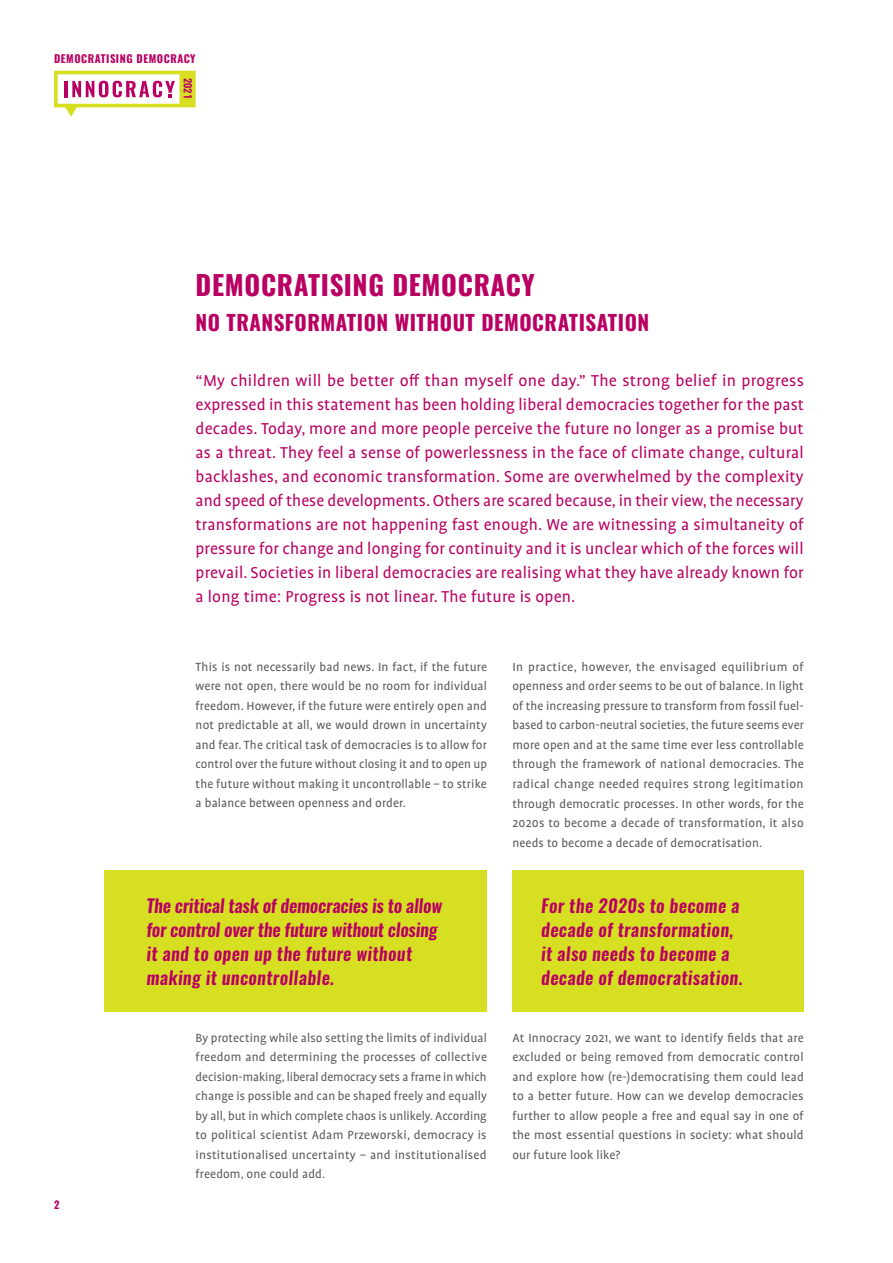
<style>
.page{position:relative;width:893px;height:1263px;background:#fff}
.page>*{position:absolute;margin:0;border:0;box-sizing:border-box;transform-origin:0 0}
.t1{font:700 27px "Oswald";letter-spacing:.025em;color:#b90062}
.t2{font:700 21px "Oswald";letter-spacing:.025em;color:#b90062}
.t3{font:18px/24px "Profile Pro";letter-spacing:.01em;color:#b90062;text-align:justify}
.t4{font:italic 600 18px/24px "Oswald";letter-spacing:-.01em;color:#b90062}
.t5{font:italic 600 18px/24px "Oswald";letter-spacing:.02em;color:#b90062}
.t6{font:13.5px/19.5px "Profile Pro";letter-spacing:.01em;color:#58595b;text-align:justify}
.t7{font:700 10.8px "Oswald";letter-spacing:.05em;color:#b90062}
.t8{font:700 10.5px "Oswald";color:#b90062}
.t9{font:600 10.05px "Oswald";color:#b90062}
</style>
<div class="page">
<svg style="left:54px;top:71px;width:142px;height:46px"></svg>
<div style="left:105px;top:870px;width:382px;height:142px;background:#d7df23"></div>
<div style="left:512px;top:870px;width:292px;height:142px;background:#d7df23"></div>
<p class="t7" style="left:54px;top:49px;width:143px">DEMOCRATISING DEMOCRACY</p>
<p class="t9" style="left:195px;top:78px;width:22px;rotate:90deg">2021</p>
<h1 class="t1" style="left:196px;top:261px;width:341px">DEMOCRATISING DEMOCRACY</h1>
<h2 class="t2" style="left:196px;top:303px;width:455px">NO TRANSFORMATION WITHOUT DEMOCRATISATION</h2>
<p class="t3" style="left:196px;top:369px;width:610px">“My children will be better off than myself one day.” The strong belief in progress expressed in this statement has been holding liberal democracies together for the past decades. Today, more and more people perceive the future no longer as a promise but as a threat. They feel a sense of powerlessness in the face of climate change, cultural backlashes, and economic transformation. Some are overwhelmed by the complexity and speed of these developments. Others are scared because, in their view, the necessary transformations are not happening fast enough. We are witnessing a simultaneity of pressure for change and longing for continuity and it is unclear which of the forces will prevail. Societies in liberal democracies are realising what they have already known for a long time: Progress is not linear. The future is open.</p>
<p class="t6" style="left:196px;top:658px;width:293px">This is not necessarily bad news. In fact, if the future were not open, there would be no room for individual freedom. However, if the future were entirely open and not predictable at all, we would drown in uncertainty and fear. The critical task of democracies is to allow for control over the future without closing it and to open up the future without making it uncontrollable – to strike a balance between openness and order.</p>
<p class="t6" style="left:512px;top:658px;width:293px">In practice, however, the envisaged equilibrium of openness and order seems to be out of balance. In light of the increasing pressure to transform from fossil fuel&shy;based to carbon-neutral societies, the future seems ever more open and at the same time ever less controllable through the framework of national democracies. The radical change needed requires strong legitimation through democratic processes. In other words, for the 2020s to become a decade of transformation, it also needs to become a decade of democratisation.</p>
<h3 class="t4" style="left:146px;top:894px;width:297px">The critical task of democracies is to allow for control over the future without closing it and to open up the future without making it uncontrollable.</h3>
<h3 class="t5" style="left:541px;top:894px;width:203px">For the 2020s to become a decade of transformation, it also needs to become a decade of democratisation.</h3>
<p class="t8" style="left:54px;top:1195px;width:7px">2</p>
<p class="t6" style="left:196px;top:1028px;width:293px">By protecting while also setting the limits of individual freedom and determining the processes of collective decision-making, liberal democracy sets a frame in which change is possible and can be shaped freely and equally by all, but in which complete chaos is unlikely. According to political scientist Adam Przeworski, democracy is institutionalised uncertainty – and institutionalised freedom, one could add.</p>
<p class="t6" style="left:512px;top:1028px;width:293px">At Innocracy 2021, we want to identify fields that are excluded or being removed from democratic control and explore how (re-)democratising them could lead to a better future. How can we develop democracies further to allow people a free and equal say in one of the most essential questions in society: what should our future look like?</p>
</div>
